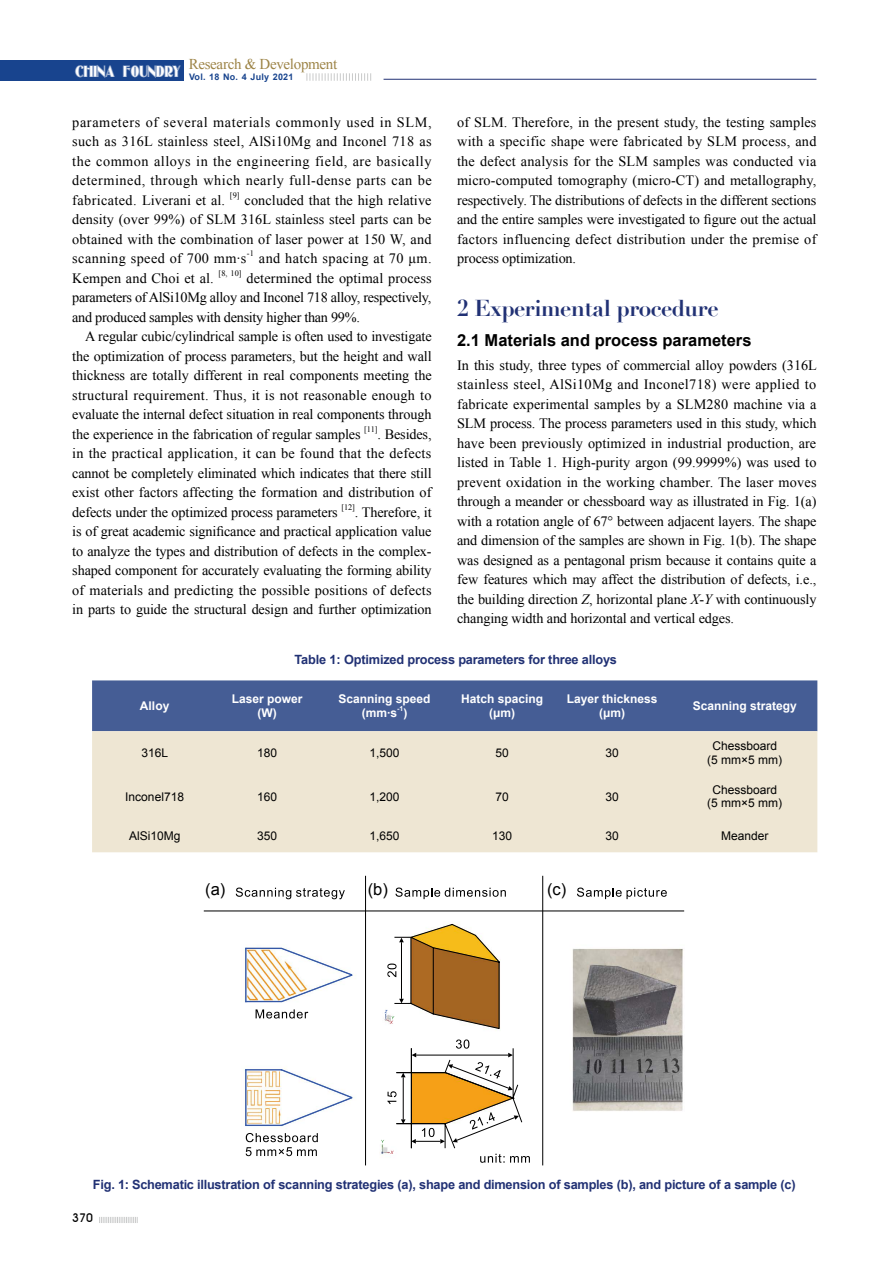
<style>
.page{position:relative;width:893px;height:1263px;background:#fff}
.page>*{position:absolute;margin:0;border:0;box-sizing:border-box;transform-origin:0 0}
.t1{font:700 22.5px "Didot";letter-spacing:-.025em;color:#213174}
.t2{font:700 16.5px "Arial";color:#000}
.t3{font:16.5px "Arial";color:#000}
.t4{font:15px "Times New Roman";letter-spacing:-.02em;color:#9d8447}
.t5{font:14.25px/19.5px "Times New Roman";letter-spacing:-.01em;color:#000;text-align:justify}
.t6{font:14.25px "Times New Roman";letter-spacing:.03em;color:#000}
.t7{font:14.25px "Times New Roman";letter-spacing:.01em;color:#000}
.t8{font:700 12.75px "Arial";letter-spacing:-.015em;color:#213174}
.t9{font:12px/13.5px "Arial";color:#000;text-align:center}
.t10{font:700 12px/13.5px "Arial";color:#fff;text-align:center}
.t11{font:500 12px "Avant Garde IT Cby BT";color:#000}
.t12{font:700 9px "Arial";letter-spacing:.02em;color:#18448e}
.t13{font:8.25px "Times New Roman";color:#000}
.t14{font:700 7.05px "Arial";color:#fff}
.s1{font-style:italic}
</style>
<div class="page">
<svg style="left:99px;top:1217px;width:39px;height:6px"></svg>
<div style="left:0;top:60px;width:184px;height:21px;background:#18448e"></div>
<svg style="left:307px;top:73px;width:64px;height:8px"></svg>
<hr style="left:384px;top:79px;width:432px;height:1px;background:#213174">
<div style="left:92px;top:680px;width:725px;height:51px;background:#455d95"></div>
<div style="left:92px;top:731px;width:725px;height:121px;background:#eee6d3"></div>
<img style="left:203px;top:875px;width:482px;height:291px">
<hr style="left:204px;top:910px;width:480px;height:1px;background:#000">
<svg style="left:236px;top:887px;width:109px;height:12px"></svg>
<svg style="left:395px;top:887px;width:111px;height:12px"></svg>
<svg style="left:577px;top:887px;width:90px;height:12px"></svg>
<hr style="left:365px;top:876px;width:1px;height:289px;background:#000">
<hr style="left:542px;top:876px;width:1px;height:289px;background:#000">
<svg style="left:246px;top:1133px;width:72px;height:23px"></svg>
<svg style="left:244px;top:947px;width:110px;height:180px"></svg>
<hr style="left:245px;top:948px;width:1px;height:54px;background:#3458a6">
<hr style="left:245px;top:1001px;width:37px;height:1px;background:#3457a6">
<svg style="left:379px;top:923px;width:151px;height:240px"></svg>
<p class="t4" style="left:189px;top:54px;width:150px">Research &amp; Development</p>
<p class="t12" style="left:75px;top:70px;width:220px"><sup>CHINA</sup> <sup>FOUNDRY</sup> Vol. 18 No. 4 July 2021</p>
<p class="t5" style="left:457px;top:112px;width:361px">of SLM. Therefore, in the present study, the testing samples with a specific shape were fabricated by SLM process, and the defect analysis for the SLM samples was conducted via micro-computed tomography (micro-CT) and metallography, respectively. The distributions of defects in the different sections and the entire samples were investigated to figure out the actual factors influencing defect distribution under the premise of process optimization.</p>
<h1 class="t1" style="left:457px;top:294px;width:263px">2 Experimental procedure</h1>
<p class="t2" style="left:457px;top:329px;width:296px">2.1 Materials and process parameters</p>
<p class="t5" style="left:457px;top:355px;width:361px">In this study, three types of commercial alloy powders (316L stainless steel, AlSi10Mg and Inconel718) were applied to fabricate experimental samples by a SLM280 machine via a SLM process. The process parameters used in this study, which have been previously optimized in industrial production, are listed in Table 1. High-purity argon (99.9999%) was used to prevent oxidation in the working chamber. The laser moves through a meander or chessboard way as illustrated in Fig. 1(a) with a rotation angle of 67° between adjacent layers. The shape and dimension of the samples are shown in Fig. 1(b). The shape was designed as a pentagonal prism because it contains quite a few features which may affect the distribution of defects, i.e., the building direction <span class="s1">Z</span>, horizontal plane <span class="s1">X</span>-<span class="s1">Y</span> with continuously changing width and horizontal and vertical edges.</p>
<p class="t8" style="left:294px;top:651px;width:324px">Table 1: Optimized process parameters for three alloys</p>
<p class="t5" style="left:72px;top:112px;width:361px">parameters of several materials commonly used in SLM, such as 316L stainless steel, AlSi10Mg and Inconel 718 as the common alloys in the engineering field, are basically determined, through which nearly full-dense parts can be fabricated. Liverani et al.</p>
<p class="t13" style="left:230px;top:190px;width:11px">[9]</p>
<p class="t5" style="left:72px;top:190px;width:361px;text-indent:172px">concluded that the high relative density (over 99%) of SLM 316L stainless steel parts can be obtained with the combination of laser power at 150 W, and scanning speed of 700 mm·s</p>
<p class="t13" style="left:247px;top:248px;width:9px">-1</p>
<p class="t6" style="left:259px;top:249px;width:174px">and hatch spacing at 70 μm.</p>
<p class="t7" style="left:72px;top:268px;width:143px">Kempen and Choi et al.</p>
<p class="t13" style="left:219px;top:268px;width:25px">[8, 10]</p>
<p class="t5" style="left:72px;top:268px;width:361px;text-indent:174px">determined the optimal process parameters of AlSi10Mg alloy and Inconel 718 alloy, respectively, and produced samples with density higher than 99%.</p>
<p class="t5" style="left:72px;top:326px;width:361px;text-indent:13px">A regular cubic/cylindrical sample is often used to investigate the optimization of process parameters, but the height and wall thickness are totally different in real components meeting the structural requirement. Thus, it is not reasonable enough to evaluate the internal defect situation in real components through the experience in the fabrication of regular samples</p>
<p class="t13" style="left:364px;top:424px;width:15px">[11]</p>
<p class="t5" style="left:72px;top:424px;width:361px;text-indent:305px">. Besides, in the practical application, it can be found that the defects cannot be completely eliminated which indicates that there still exist other factors affecting the formation and distribution of defects under the optimized process parameters</p>
<p class="t13" style="left:341px;top:502px;width:15px">[12]</p>
<p class="t5" style="left:72px;top:502px;width:361px;text-indent:283px">. Therefore, it is of great academic significance and practical application value to analyze the types and distribution of defects in the complex&shy;shaped component for accurately evaluating the forming ability of materials and predicting the possible positions of defects in parts to guide the structural design and further optimization</p>
<p class="t10" style="left:140px;top:699px;width:31px">Alloy</p>
<p class="t10" style="left:232px;top:693px;width:72px">Laser power (W)</p>
<p class="t10" style="left:362px;top:693px;width:70px;text-align:left;text-indent:-23px">Scanning speed (mm·s</p>
<p class="t14" style="left:397px;top:704px;width:8px">-1</p>
<p class="t10" style="left:403px;top:706px;width:5px">)</p>
<p class="t10" style="left:461px;top:693px;width:84px">Hatch spacing (μm)</p>
<p class="t10" style="left:567px;top:693px;width:92px">Layer thickness (μm)</p>
<p class="t10" style="left:693px;top:699px;width:106px">Scanning strategy</p>
<p class="t9" style="left:142px;top:746px;width:28px">316L</p>
<p class="t9" style="left:257px;top:746px;width:22px">180</p>
<p class="t9" style="left:370px;top:746px;width:32px">1,500</p>
<p class="t9" style="left:495px;top:746px;width:15px">50</p>
<p class="t9" style="left:605px;top:746px;width:15px">30</p>
<p class="t9" style="left:707px;top:740px;width:76px">Chessboard (5 mm×5 mm)</p>
<p class="t9" style="left:125px;top:790px;width:60px">Inconel718</p>
<p class="t9" style="left:257px;top:790px;width:22px">160</p>
<p class="t9" style="left:370px;top:790px;width:32px">1,200</p>
<p class="t9" style="left:495px;top:790px;width:15px">70</p>
<p class="t9" style="left:605px;top:790px;width:15px">30</p>
<p class="t9" style="left:707px;top:783px;width:77px">Chessboard (5 mm×5 mm)</p>
<p class="t9" style="left:129px;top:829px;width:53px">AlSi10Mg</p>
<p class="t9" style="left:257px;top:829px;width:22px">350</p>
<p class="t9" style="left:370px;top:829px;width:32px">1,650</p>
<p class="t9" style="left:492px;top:829px;width:22px">130</p>
<p class="t9" style="left:605px;top:829px;width:15px">30</p>
<p class="t9" style="left:721px;top:829px;width:49px">Meander</p>
<p class="t3" style="left:205px;top:879px;width:22px">(a)</p>
<p class="t3" style="left:368px;top:879px;width:22px">(b)</p>
<p class="t3" style="left:547px;top:879px;width:21px">(c)</p>
<p class="t8" style="left:93px;top:1176px;width:704px">Fig. 1: Schematic illustration of scanning strategies (a), shape and dimension of samples (b), and picture of a sample (c)</p>
<p class="t11" style="left:72px;top:1211px;width:22px">370</p>
</div>
